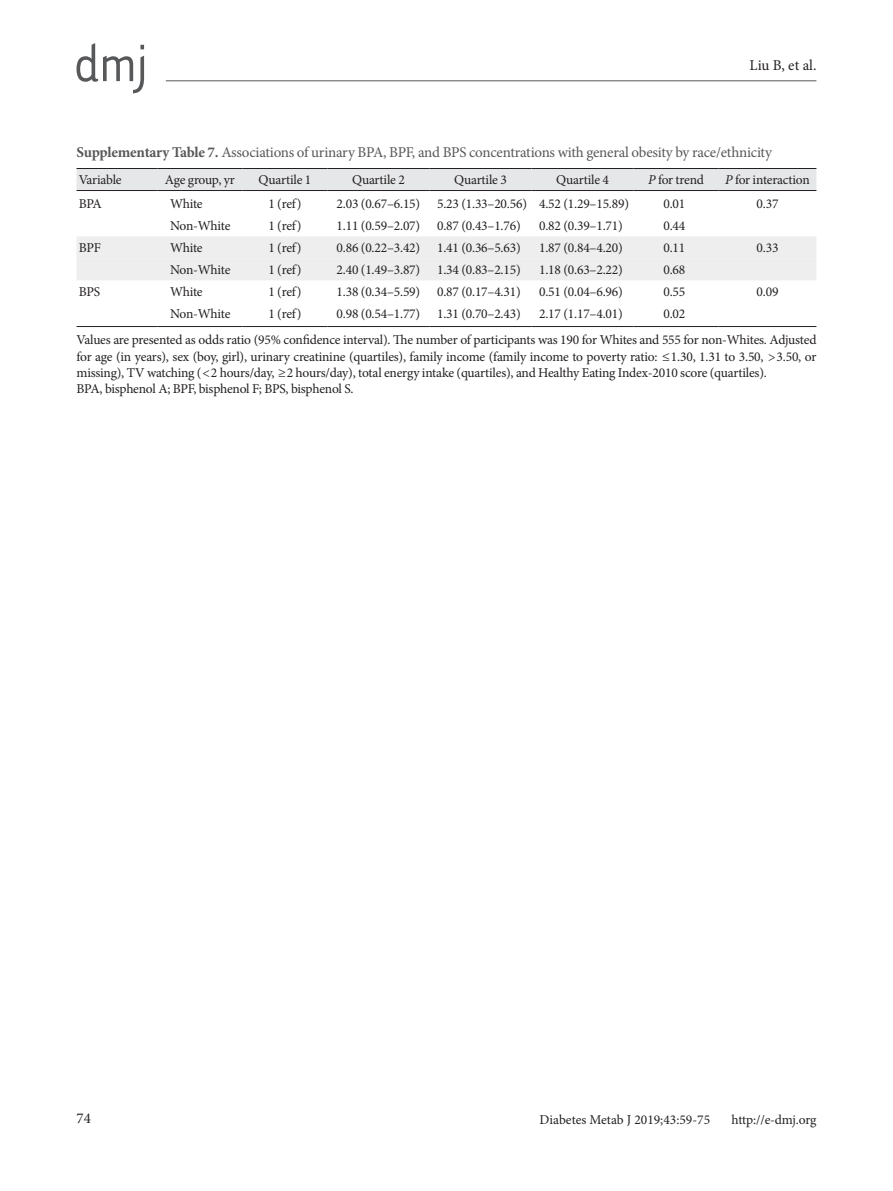
<style>
.page{position:relative;width:893px;height:1191px;background:#fff}
.page>*{position:absolute;margin:0;border:0;box-sizing:border-box;transform-origin:0 0}
.표제목그림{font:15px "Minion Pro";letter-spacing:-.015em;color:#57585a}
.t1{font:15px "Minion Pro";color:#231f20}
.표본문{font:13.5px/16.2px "Minion Pro";letter-spacing:-.015em;color:#231f20;text-align:justify}
.s1{font-weight:700}
.s2{font-style:italic}
</style>
<div class="page">
<hr style="left:166px;top:80px;width:650px;height:1px;background:#57585a">
<svg style="left:77px;top:43px;width:67px;height:50px"></svg>
<div style="left:77px;top:169px;width:739px;height:21px;background:#e6e7e9"></div>
<div style="left:77px;top:236px;width:739px;height:44px;background:#eeeeef"></div>
<hr style="left:77px;top:326px;width:80px;height:1px;background:#231f20">
<hr style="left:157px;top:326px;width:85px;height:1px;background:#231f20">
<hr style="left:242px;top:326px;width:85px;height:1px;background:#231f20">
<hr style="left:327px;top:326px;width:102px;height:1px;background:#231f20">
<hr style="left:429px;top:326px;width:102px;height:1px;background:#231f20">
<hr style="left:531px;top:326px;width:103px;height:1px;background:#231f20">
<hr style="left:634px;top:326px;width:85px;height:1px;background:#231f20">
<hr style="left:719px;top:326px;width:97px;height:1px;background:#231f20">
<hr style="left:77px;top:168px;width:80px;height:1px;background:#231f20">
<hr style="left:157px;top:168px;width:85px;height:1px;background:#231f20">
<hr style="left:242px;top:168px;width:85px;height:1px;background:#231f20">
<hr style="left:327px;top:168px;width:102px;height:1px;background:#231f20">
<hr style="left:429px;top:168px;width:102px;height:1px;background:#231f20">
<hr style="left:531px;top:168px;width:103px;height:1px;background:#231f20">
<hr style="left:634px;top:168px;width:85px;height:1px;background:#231f20">
<hr style="left:719px;top:168px;width:97px;height:1px;background:#231f20">
<hr style="left:77px;top:190px;width:80px;height:1px;background:#231f20">
<hr style="left:157px;top:190px;width:85px;height:1px;background:#231f20">
<hr style="left:242px;top:190px;width:85px;height:1px;background:#231f20">
<hr style="left:327px;top:190px;width:102px;height:1px;background:#231f20">
<hr style="left:429px;top:190px;width:102px;height:1px;background:#231f20">
<hr style="left:531px;top:190px;width:103px;height:1px;background:#231f20">
<hr style="left:634px;top:190px;width:85px;height:1px;background:#231f20">
<hr style="left:719px;top:190px;width:97px;height:1px;background:#231f20">
<p class="t1" style="left:749px;top:55px;width:68px">Liu B, et al.</p>
<p class="표제목그림" style="left:77px;top:142px;width:697px"><span class="s1">Supplementary Table 7.</span> Associations of urinary BPA, BPF, and BPS concentrations with general obesity by race/ethnicity</p>
<p class="표본문" style="left:79px;top:171px;width:45px">Variable</p>
<p class="표본문" style="left:165px;top:171px;width:72px">Age group, yr</p>
<p class="표본문" style="left:259px;top:171px;width:54px">Quartile 1</p>
<p class="표본문" style="left:352px;top:171px;width:54px">Quartile 2</p>
<p class="표본문" style="left:454px;top:171px;width:54px">Quartile 3</p>
<p class="표본문" style="left:556px;top:171px;width:54px">Quartile 4</p>
<p class="표본문" style="left:648px;top:171px;width:57px"><span class="s2">P</span> for trend</p>
<p class="표본문" style="left:725px;top:171px;width:86px"><span class="s2">P</span> for interaction</p>
<p class="표본문" style="left:79px;top:195px;width:25px">BPA</p>
<p class="표본문" style="left:170px;top:195px;width:34px">White</p>
<p class="표본문" style="left:268px;top:195px;width:34px">1 (ref)</p>
<p class="표본문" style="left:337px;top:195px;width:85px">2.03 (0.67–6.15)</p>
<p class="표본문" style="left:437px;top:195px;width:91px">5.23 (1.33–20.56)</p>
<p class="표본문" style="left:539px;top:195px;width:91px">4.52 (1.29–15.89)</p>
<p class="표본문" style="left:663px;top:195px;width:23px">0.01</p>
<p class="표본문" style="left:757px;top:195px;width:23px">0.37</p>
<p class="표본문" style="left:170px;top:217px;width:62px">Non-White</p>
<p class="표본문" style="left:268px;top:217px;width:34px">1 (ref)</p>
<p class="표본문" style="left:337px;top:217px;width:85px">1.11 (0.59–2.07)</p>
<p class="표본문" style="left:437px;top:217px;width:85px">0.87 (0.43–1.76)</p>
<p class="표본문" style="left:539px;top:217px;width:85px">0.82 (0.39–1.71)</p>
<p class="표본문" style="left:663px;top:217px;width:23px">0.44</p>
<p class="표본문" style="left:79px;top:239px;width:24px">BPF</p>
<p class="표본문" style="left:170px;top:239px;width:34px">White</p>
<p class="표본문" style="left:268px;top:239px;width:34px">1 (ref)</p>
<p class="표본문" style="left:337px;top:239px;width:85px">0.86 (0.22–3.42)</p>
<p class="표본문" style="left:437px;top:239px;width:85px">1.41 (0.36–5.63)</p>
<p class="표본문" style="left:539px;top:239px;width:85px">1.87 (0.84–4.20)</p>
<p class="표본문" style="left:663px;top:239px;width:23px">0.11</p>
<p class="표본문" style="left:757px;top:239px;width:23px">0.33</p>
<p class="표본문" style="left:170px;top:261px;width:62px">Non-White</p>
<p class="표본문" style="left:268px;top:261px;width:34px">1 (ref)</p>
<p class="표본문" style="left:337px;top:261px;width:85px">2.40 (1.49–3.87)</p>
<p class="표본문" style="left:437px;top:261px;width:85px">1.34 (0.83–2.15)</p>
<p class="표본문" style="left:539px;top:261px;width:85px">1.18 (0.63–2.22)</p>
<p class="표본문" style="left:663px;top:261px;width:23px">0.68</p>
<p class="표본문" style="left:79px;top:283px;width:23px">BPS</p>
<p class="표본문" style="left:170px;top:283px;width:34px">White</p>
<p class="표본문" style="left:268px;top:283px;width:34px">1 (ref)</p>
<p class="표본문" style="left:337px;top:283px;width:85px">1.38 (0.34–5.59)</p>
<p class="표본문" style="left:437px;top:283px;width:85px">0.87 (0.17–4.31)</p>
<p class="표본문" style="left:539px;top:283px;width:85px">0.51 (0.04–6.96)</p>
<p class="표본문" style="left:663px;top:283px;width:23px">0.55</p>
<p class="표본문" style="left:757px;top:283px;width:23px">0.09</p>
<p class="표본문" style="left:170px;top:305px;width:62px">Non-White</p>
<p class="표본문" style="left:268px;top:305px;width:34px">1 (ref)</p>
<p class="표본문" style="left:337px;top:305px;width:85px">0.98 (0.54–1.77)</p>
<p class="표본문" style="left:437px;top:305px;width:85px">1.31 (0.70–2.43)</p>
<p class="표본문" style="left:539px;top:305px;width:85px">2.17 (1.17–4.01)</p>
<p class="표본문" style="left:663px;top:305px;width:23px">0.02</p>
<p class="표본문" style="left:77px;top:332px;width:741px">Values are presented as odds ratio (95% confidence interval). The number of participants was 190 for Whites and 555 for non-Whites. Adjusted for age (in years), sex (boy, girl), urinary creatinine (quartiles), family income (family income to poverty ratio: ≤1.30, 1.31 to 3.50, &gt;3.50, or missing), TV watching (&lt;2 hours/day, ≥2 hours/day), total energy intake (quartiles), and Healthy Eating Index-2010 score (quartiles).</p>
<p class="표본문" style="left:77px;top:381px;width:279px">BPA, bisphenol A; BPF, bisphenol F; BPS, bisphenol S.</p>
<p class="t1" style="left:77px;top:1107px;width:16px">74</p>
<p class="표본문" style="left:540px;top:1111px;width:172px">Diabetes Metab J 2019;43:59-75</p>
<p class="표본문" style="left:732px;top:1111px;width:86px">http://e-dmj.org</p>
</div>
